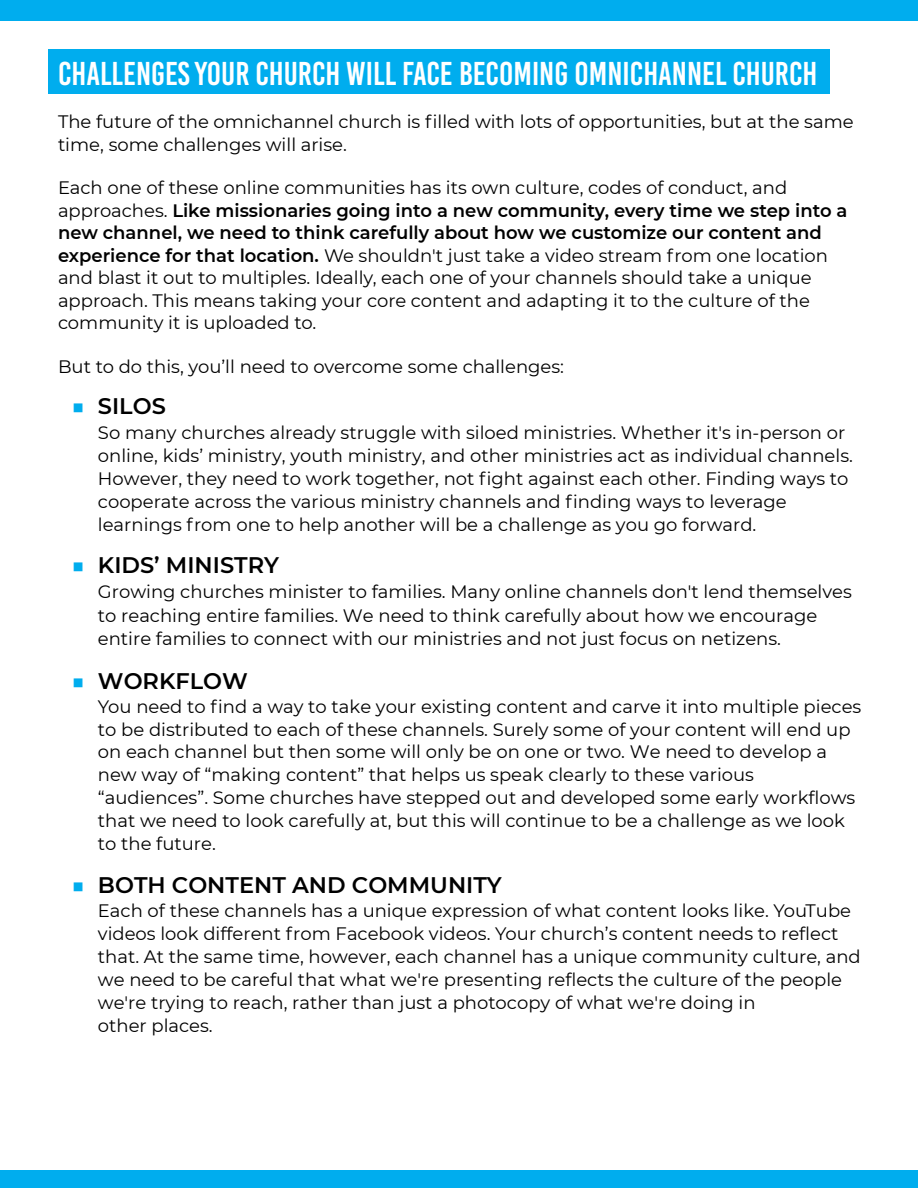
<style>
.page{position:relative;width:918px;height:1188px;background:#fff}
.page>*{position:absolute;margin:0;border:0;box-sizing:border-box;transform-origin:0 0}
.t1{font:33px "Bebas Kai";color:#fff}
.t2{font:600 22.5px "Montserrat";color:#000}
.t3{font:18px/23px "Montserrat";color:#000}
.s1{font-weight:600}
.s2{color:#00adee}
</style>
<div class="page">
<div style="left:0;top:0;width:918px;height:21px;background:#00adee"></div>
<div style="left:0;top:1170px;width:918px;height:18px;background:#00adee"></div>
<div style="left:48px;top:50px;width:782px;height:44px;background:#00adee"></div>
<h1 class="t1" style="left:58px;top:55px;width:761px">CHALLENGES YOUR CHURCH WILL FACE BECOMING OMNICHANNEL CHURCH</h1>
<p class="t3" style="left:58px;top:110px;width:797px;line-height:22.5px">The future of the omnichannel church is filled with lots of opportunities, but at the same time, some challenges will arise.</p>
<p class="t3" style="left:58px;top:176px;width:791px;line-height:22.5px">Each one of these online communities has its own culture, codes of conduct, and approaches. <span class="s1">Like missionaries going into a new community, every time we step into a new channel, we need to think carefully about how we customize our content and experience for that location.</span> We shouldn't just take a video stream from one location and blast it out to multiples. Ideally, each one of your channels should take a unique approach. This means taking your core content and adapting it to the culture of the community it is uploaded to.</p>
<p class="t3" style="left:58px;top:354px;width:508px">But to do this, you’ll need to overcome some challenges:</p>
<p class="t2" style="left:72px;top:390px;width:96px"><span class="s2">■</span> SILOS</p>
<p class="t3" style="left:98px;top:420px;width:757px">So many churches already struggle with siloed ministries. Whether it's in-person or online, kids’ ministry, youth ministry, and other ministries act as individual channels.<br>However, they need to work together, not fight against each other. Finding ways to cooperate across the various ministry channels and finding ways to leverage learnings from one to help another will be a challenge as you go forward.</p>
<p class="t2" style="left:72px;top:550px;width:209px"><span class="s2">■</span> KIDS’ MINISTRY</p>
<p class="t3" style="left:98px;top:580px;width:755px;line-height:23.4px">Growing churches minister to families. Many online channels don't lend themselves to reaching entire families. We need to think carefully about how we encourage entire families to connect with our ministries and not just focus on netizens.</p>
<p class="t2" style="left:72px;top:665px;width:178px"><span class="s2">■</span> WORKFLOW</p>
<p class="t3" style="left:98px;top:694px;width:765px">You need to find a way to take your existing content and carve it into multiple pieces to be distributed to each of these channels. Surely some of your content will end up on each channel but then some will only be on one or two. We need to develop a new way of “making content” that helps us speak clearly to these various “audiences”. Some churches have stepped out and developed some early workflows that we need to look carefully at, but this will continue to be a challenge as we look to the future.</p>
<p class="t2" style="left:72px;top:869px;width:432px"><span class="s2">■</span> BOTH CONTENT AND COMMUNITY</p>
<p class="t3" style="left:98px;top:899px;width:764px">Each of these channels has a unique expression of what content looks like. YouTube videos look different from Facebook videos. Your church’s content needs to reflect that. At the same time, however, each channel has a unique community culture, and we need to be careful that what we're presenting reflects the culture of the people we're trying to reach, rather than just a photocopy of what we're doing in<br>other places.</p>
</div>
